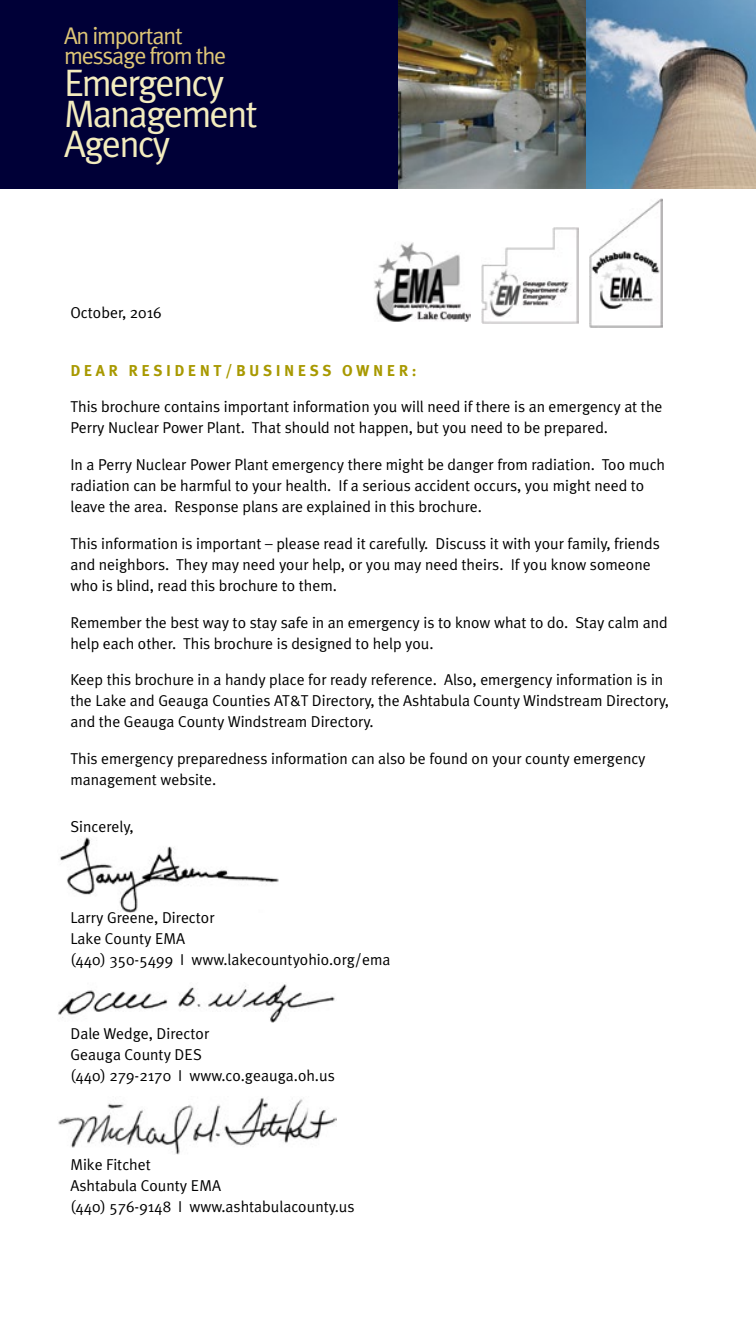
<style>
.page{position:relative;width:756px;height:1323px;background:#fff}
.page>*{position:absolute;margin:0;border:0;box-sizing:border-box;transform-origin:0 0}
.t1{font:38.32px/30.3px "Meta Plus Normal";letter-spacing:-.05em;color:#f3ecbe}
.t2{font:24.15px/19.6px "Meta Plus Normal";letter-spacing:-.05em;color:#dec676}
.t3{font:15.75px/21px "Meta Plus Normal";color:#000}
.t4{font:700 15.75px "Meta Plus";letter-spacing:.22em;color:#a89900}
</style>
<div class="page">
<img style="left:58px;top:1098px;width:279px;height:57px">
<div style="left:0;top:0;width:732px;height:189px;background:#000037"></div>
<img style="left:585px;top:0;width:171px;height:189px">
<img style="left:398px;top:0;width:187px;height:189px">
<img style="left:589px;top:199px;width:74px;height:128px">
<img style="left:482px;top:227px;width:97px;height:97px">
<img style="left:374px;top:242px;width:96px;height:80px">
<img style="left:60px;top:837px;width:219px;height:75px">
<img style="left:58px;top:984px;width:277px;height:38px">
<h2 class="t2" style="left:64px;top:26px;width:164px">An important message from the</h2>
<h1 class="t1" style="left:64px;top:68px;width:195px">Emergency<br>Management<br>Agency</h1>
<p class="t3" style="left:70px;top:302px;width:93px">October, 2016</p>
<p class="t4" style="left:70px;top:361px;width:348px">DEAR RESIDENT/BUSINESS OWNER:</p>
<p class="t3" style="left:70px;top:396px;width:594px">This brochure contains important information you will need if there is an emergency at the<br>Perry Nuclear Power Plant. That should not happen, but you need to be prepared.</p>
<p class="t3" style="left:70px;top:454px;width:596px">In a Perry Nuclear Power Plant emergency there might be danger from radiation. Too much radiation can be harmful to your health. If a serious accident occurs, you might need to leave the area. Response plans are explained in this brochure.</p>
<p class="t3" style="left:70px;top:533px;width:591px">This information is important – please read it carefully. Discuss it with your family, friends and neighbors. They may need your help, or you may need theirs. If you know someone who is blind, read this brochure to them.</p>
<p class="t3" style="left:70px;top:612px;width:599px">Remember the best way to stay safe in an emergency is to know what to do. Stay calm and help each other. This brochure is designed to help you.</p>
<p class="t3" style="left:70px;top:669px;width:600px">Keep this brochure in a handy place for ready reference. Also, emergency information is in the Lake and Geauga Counties AT&amp;T Directory, the Ashtabula County Windstream Directory, and the Geauga County Windstream Directory.</p>
<p class="t3" style="left:70px;top:748px;width:577px">This emergency preparedness information can also be found on your county emergency management website.</p>
<p class="t3" style="left:70px;top:816px;width:65px">Sincerely,</p>
<p class="t3" style="left:70px;top:907px;width:321px">Larry Greene, Director<br>Lake County EMA<br>(440) 350-5499 I www.lakecountyohio.org/ema</p>
<p class="t3" style="left:70px;top:1023px;width:266px">Dale Wedge, Director<br>Geauga County DES<br>(440) 279-2170 I www.co.geauga.oh.us</p>
<p class="t3" style="left:70px;top:1154px;width:286px">Mike Fitchet<br>Ashtabula County EMA<br>(440) 576-9148 I www.ashtabulacounty.us</p>
</div>
